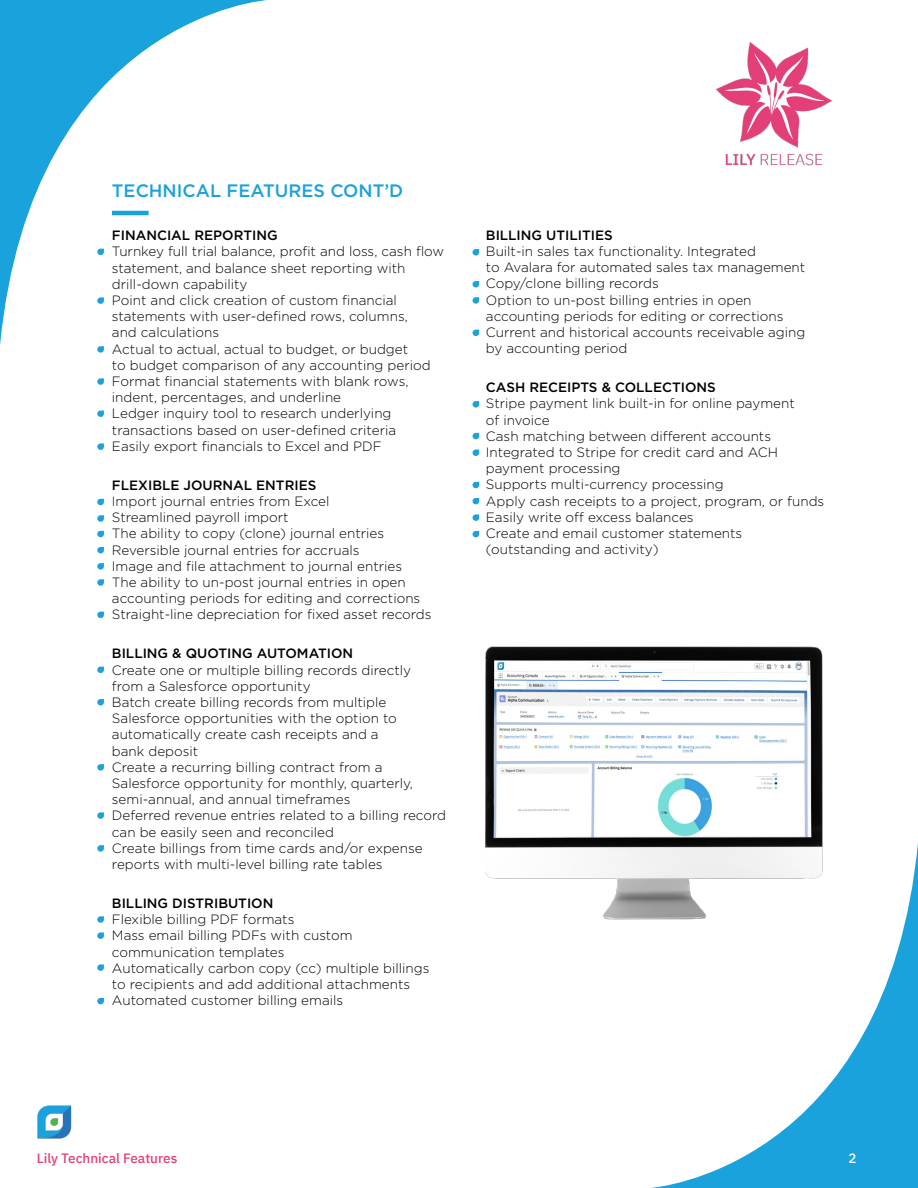
<style>
.page{position:relative;width:918px;height:1188px;background:#fff}
.page>*{position:absolute;margin:0;border:0;box-sizing:border-box;transform-origin:0 0}
.t1{font:500 18px "Gotham";color:#1ca1db}
.t2{font:300 13.5px/16.2px "Gotham";color:#000}
.t3{font:500 13.5px "Gotham";color:#000}
.t4{font:500 13.5px "IBM Plex Sans";color:#e43f78}
.t5{font:500 13.5px "IBM Plex Sans";color:#fff}
</style>
<div class="page">
<svg style="left:651px;top:843px;width:267px;height:345px"></svg>
<svg style="left:0;top:0;width:267px;height:345px"></svg>
<img style="left:37px;top:1105px;width:35px;height:34px">
<img style="left:716px;top:42px;width:116px;height:124px">
<hr style="left:112px;top:211px;width:37px;height:4px;background:#1aa2dc">
<svg style="left:97px;top:249px;width:7px;height:6px"></svg>
<svg style="left:97px;top:297px;width:7px;height:7px"></svg>
<svg style="left:97px;top:378px;width:7px;height:7px"></svg>
<svg style="left:97px;top:346px;width:7px;height:7px"></svg>
<svg style="left:97px;top:411px;width:7px;height:6px"></svg>
<svg style="left:97px;top:667px;width:7px;height:6px"></svg>
<svg style="left:97px;top:443px;width:7px;height:7px"></svg>
<svg style="left:97px;top:699px;width:7px;height:7px"></svg>
<svg style="left:97px;top:764px;width:7px;height:7px"></svg>
<svg style="left:97px;top:812px;width:7px;height:7px"></svg>
<svg style="left:97px;top:845px;width:7px;height:7px"></svg>
<svg style="left:97px;top:916px;width:7px;height:7px"></svg>
<svg style="left:97px;top:932px;width:7px;height:7px"></svg>
<svg style="left:97px;top:964px;width:7px;height:7px"></svg>
<svg style="left:97px;top:998px;width:7px;height:6px"></svg>
<svg style="left:97px;top:499px;width:7px;height:6px"></svg>
<svg style="left:97px;top:515px;width:7px;height:7px"></svg>
<svg style="left:97px;top:563px;width:7px;height:7px"></svg>
<svg style="left:97px;top:547px;width:7px;height:6px"></svg>
<svg style="left:97px;top:579px;width:7px;height:7px"></svg>
<svg style="left:97px;top:531px;width:7px;height:6px"></svg>
<svg style="left:97px;top:612px;width:7px;height:6px"></svg>
<svg style="left:473px;top:249px;width:6px;height:6px"></svg>
<svg style="left:473px;top:401px;width:6px;height:7px"></svg>
<svg style="left:473px;top:281px;width:6px;height:6px"></svg>
<svg style="left:473px;top:433px;width:6px;height:6px"></svg>
<svg style="left:473px;top:498px;width:6px;height:6px"></svg>
<svg style="left:473px;top:514px;width:6px;height:7px"></svg>
<svg style="left:473px;top:531px;width:6px;height:6px"></svg>
<svg style="left:473px;top:297px;width:6px;height:7px"></svg>
<svg style="left:473px;top:330px;width:6px;height:6px"></svg>
<svg style="left:473px;top:450px;width:6px;height:6px"></svg>
<svg style="left:473px;top:482px;width:6px;height:6px"></svg>
<img style="left:486px;top:646px;width:337px;height:275px">
<h1 class="t1" style="left:112px;top:179px;width:293px">TECHNICAL FEATURES CONT’D</h1>
<p class="t3" style="left:112px;top:227px;width:167px">FINANCIAL REPORTING</p>
<p class="t2" style="left:112px;top:243px;width:334px">Turnkey full trial balance, profit and loss, cash flow statement, and balance sheet reporting with drill-down capability<br>Point and click creation of custom financial statements with user-defined rows, columns,<br>and calculations<br>Actual to actual, actual to budget, or budget<br>to budget comparison of any accounting period Format financial statements with blank rows, indent, percentages, and underline<br>Ledger inquiry tool to research underlying transactions based on user-defined criteria<br>Easily export financials to Excel and PDF</p>
<p class="t3" style="left:112px;top:476px;width:206px">FLEXIBLE JOURNAL ENTRIES</p>
<p class="t2" style="left:112px;top:493px;width:321px">Import journal entries from Excel<br>Streamlined payroll import<br>The ability to copy (clone) journal entries Reversible journal entries for accruals<br>Image and file attachment to journal entries<br>The ability to un-post journal entries in open accounting periods for editing and corrections Straight-line depreciation for fixed asset records</p>
<p class="t3" style="left:112px;top:645px;width:243px">BILLING &amp; QUOTING AUTOMATION</p>
<p class="t2" style="left:112px;top:662px;width:336px">Create one or multiple billing records directly<br>from a Salesforce opportunity<br>Batch create billing records from multiple Salesforce opportunities with the option to automatically create cash receipts and a<br>bank deposit<br>Create a recurring billing contract from a Salesforce opportunity for monthly, quarterly, semi-annual, and annual timeframes<br>Deferred revenue entries related to a billing record can be easily seen and reconciled<br>Create billings from time cards and/or expense reports with multi-level billing rate tables</p>
<p class="t3" style="left:112px;top:894px;width:163px">BILLING DISTRIBUTION</p>
<p class="t2" style="left:112px;top:911px;width:319px">Flexible billing PDF formats<br>Mass email billing PDFs with custom communication templates<br>Automatically carbon copy (cc) multiple billings to recipients and add additional attachments Automated customer billing emails</p>
<p class="t3" style="left:486px;top:226px;width:128px">BILLING UTILITIES</p>
<p class="t2" style="left:486px;top:243px;width:321px">Built-in sales tax functionality. Integrated<br>to Avalara for automated sales tax management Copy/clone billing records<br>Option to un-post billing entries in open accounting periods for editing or corrections Current and historical accounts receivable aging by accounting period</p>
<p class="t3" style="left:486px;top:379px;width:231px">CASH RECEIPTS &amp; COLLECTIONS</p>
<p class="t2" style="left:486px;top:395px;width:340px">Stripe payment link built-in for online payment<br>of invoice<br>Cash matching between different accounts Integrated to Stripe for credit card and ACH payment processing<br>Supports multi-currency processing<br>Apply cash receipts to a project, program, or funds Easily write off excess balances<br>Create and email customer statements (outstanding and activity)</p>
<p class="t4" style="left:37px;top:1148px;width:142px">Lily Technical Features</p>
<p class="t5" style="left:848px;top:1148px;width:10px">2</p>
</div>
